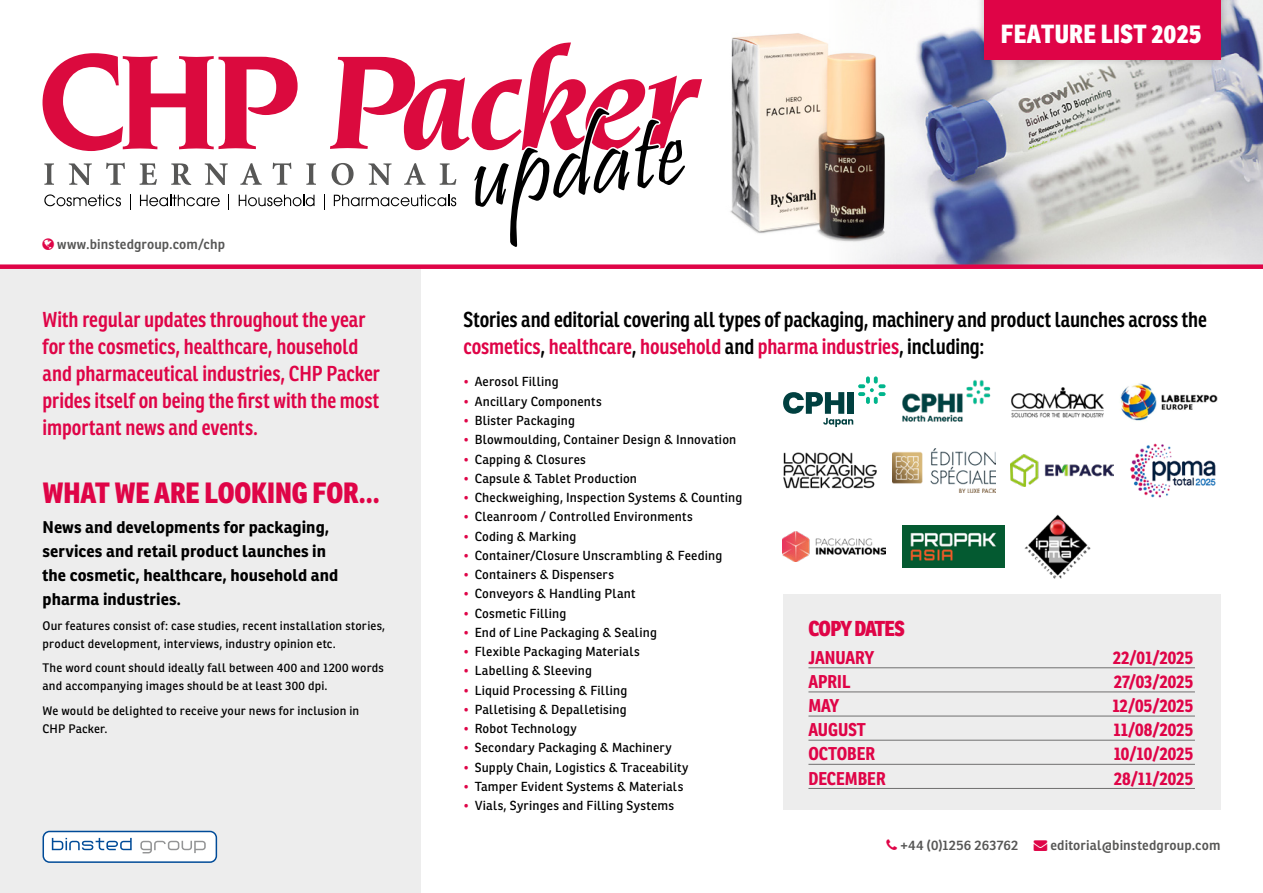
<style>
.page{position:relative;width:1263px;height:893px;background:#fff}
.page>*{position:absolute;margin:0;border:0;box-sizing:border-box;transform-origin:0 0}
.t1{font:800 28.5px "Ronnia Cond";letter-spacing:-.005em;color:#df0447}
.t2{font:800 25.5px "Ronnia Cond";letter-spacing:.01em;color:#fff}
.t3{font:600 21px/27px "Ronnia Cond";letter-spacing:-.005em;color:#df0447}
.t4{font:600 21px/27.2px "Ronnia Cond";letter-spacing:-.005em;color:#000}
.t5{font:800 21px "Ronnia Cond";letter-spacing:-.05em;color:#df0447}
.t6{font:700 18px "Ronnia Cond";color:#df0447}
.t7{font:700 16.5px/24px "Ronnia";letter-spacing:.005em;color:#000}
.t8{font:600 13.5px "Ronnia";letter-spacing:.01em;color:#575756}
.t9{font:12.75px "Ronnia";letter-spacing:.015em;color:#000}
.t10{font:12px/18px "Ronnia";letter-spacing:.015em;color:#000}
.s1{color:#df0447}
.s2{font-weight:700;color:#df0447}
</style>
<div class="page">
<img style="left:853px;top:0;width:410px;height:264px">
<div style="left:0;top:267px;width:421px;height:626px;background:#ededed"></div>
<div style="left:0;top:264px;width:1263px;height:5px;background:#df0447"></div>
<div style="left:975px;top:0;width:254px;height:68px;background:#000;opacity:.25"></div>
<div style="left:984px;top:0;width:236px;height:60px;background:#df0447"></div>
<div style="left:43px;top:831px;width:173px;height:31px;background:#fff;border-radius:6px"></div>
<div style="left:43px;top:831px;width:174px;height:32px;border:2px solid #004b98;border-radius:6px"></div>
<svg style="left:140px;top:841px;width:66px;height:12px"></svg>
<svg style="left:52px;top:838px;width:80px;height:12px"></svg>
<div style="left:783px;top:594px;width:437px;height:216px;background:#ededed"></div>
<hr style="left:808px;top:667px;width:387px;height:1px;background:#706f6f">
<hr style="left:808px;top:691px;width:387px;height:1px;background:#706f6f">
<hr style="left:808px;top:716px;width:387px;height:1px;background:#706f6f">
<hr style="left:808px;top:740px;width:387px;height:1px;background:#706f6f">
<hr style="left:808px;top:764px;width:387px;height:1px;background:#706f6f">
<hr style="left:808px;top:788px;width:387px;height:1px;background:#706f6f">
<svg style="left:43px;top:53px;width:255px;height:98px"></svg>
<svg style="left:44px;top:163px;width:10px;height:22px"></svg>
<svg style="left:69px;top:163px;width:23px;height:22px"></svg>
<svg style="left:106px;top:163px;width:19px;height:22px"></svg>
<svg style="left:140px;top:163px;width:17px;height:22px"></svg>
<svg style="left:171px;top:163px;width:20px;height:22px"></svg>
<svg style="left:205px;top:163px;width:23px;height:22px"></svg>
<svg style="left:240px;top:163px;width:22px;height:22px"></svg>
<svg style="left:273px;top:163px;width:18px;height:22px"></svg>
<svg style="left:306px;top:163px;width:10px;height:22px"></svg>
<svg style="left:44px;top:194px;width:77px;height:12px"></svg>
<svg style="left:130px;top:194px;width:1px;height:16px"></svg>
<svg style="left:140px;top:195px;width:80px;height:11px"></svg>
<svg style="left:228px;top:194px;width:1px;height:16px"></svg>
<svg style="left:239px;top:195px;width:75px;height:11px"></svg>
<svg style="left:324px;top:43px;width:378px;height:204px"></svg>
<svg style="left:783px;top:376px;width:103px;height:51px"></svg>
<div style="left:847px;top:392px;width:6px;height:22px;background:#004040"></div>
<img style="left:902px;top:380px;width:89px;height:42px">
<img style="left:1011px;top:387px;width:93px;height:31px">
<img style="left:1120px;top:383px;width:98px;height:38px">
<img style="left:783px;top:452px;width:94px;height:37px">
<img style="left:893px;top:449px;width:102px;height:43px">
<img style="left:1011px;top:455px;width:103px;height:31px">
<img style="left:1130px;top:443px;width:86px;height:55px">
<img style="left:783px;top:531px;width:103px;height:31px">
<img style="left:902px;top:526px;width:103px;height:41px">
<img style="left:1024px;top:514px;width:67px;height:65px">
<img style="left:730px;top:33px;width:155px;height:209px">
<p class="t8" style="left:57px;top:236px;width:169px">www.binstedgroup.com/chp</p>
<h3 class="t3" style="left:43px;top:306px;width:339px">With regular updates throughout the year for the cosmetics, healthcare, household and pharmaceutical industries, CHP Packer prides itself on being the first with the most important news and events.</h3>
<h1 class="t1" style="left:43px;top:474px;width:339px">WHAT WE ARE LOOKING FOR...</h1>
<p class="t7" style="left:43px;top:515px;width:297px">News and developments for packaging, services and retail product launches in the cosmetic, healthcare, household and pharma industries.</p>
<p class="t10" style="left:43px;top:616px;width:344px">Our features consist of: case studies, recent installation stories, product development, interviews, industry opinion etc.</p>
<p class="t10" style="left:43px;top:659px;width:343px">The word count should ideally fall between 400 and 1200 words and accompanying images should be at least 300 dpi.</p>
<p class="t10" style="left:43px;top:701px;width:318px">We would be delighted to receive your news for inclusion in<br>CHP Packer.</p>
<h2 class="t2" style="left:1001px;top:17px;width:202px">FEATURE LIST 2025</h2>
<h3 class="t4" style="left:463px;top:306px;width:745px">Stories and editorial covering all types of packaging, machinery and product launches across the <span class="s1">cosmetics</span>, <span class="s1">healthcare</span>, <span class="s1">household</span> and <span class="s1">pharma industries</span>, including:</h3>
<p class="t9" style="left:463px;top:374px;width:97px"><span class="s2">•</span> Aerosol Filling</p>
<p class="t9" style="left:463px;top:393px;width:140px"><span class="s2">•</span> Ancillary Components</p>
<p class="t9" style="left:463px;top:412px;width:113px"><span class="s2">•</span> Blister Packaging</p>
<p class="t9" style="left:463px;top:432px;width:274px"><span class="s2">•</span> Blowmoulding, Container Design &amp; Innovation</p>
<p class="t9" style="left:463px;top:451px;width:124px"><span class="s2">•</span> Capping &amp; Closures</p>
<p class="t9" style="left:463px;top:470px;width:175px"><span class="s2">•</span> Capsule &amp; Tablet Production</p>
<p class="t9" style="left:463px;top:489px;width:280px"><span class="s2">•</span> Checkweighing, Inspection Systems &amp; Counting</p>
<p class="t9" style="left:463px;top:509px;width:231px"><span class="s2">•</span> Cleanroom / Controlled Environments</p>
<p class="t9" style="left:463px;top:528px;width:114px"><span class="s2">•</span> Coding &amp; Marking</p>
<p class="t9" style="left:463px;top:547px;width:260px"><span class="s2">•</span> Container/Closure Unscrambling &amp; Feeding</p>
<p class="t9" style="left:463px;top:566px;width:152px"><span class="s2">•</span> Containers &amp; Dispensers</p>
<p class="t9" style="left:463px;top:586px;width:174px"><span class="s2">•</span> Conveyors &amp; Handling Plant</p>
<p class="t9" style="left:463px;top:605px;width:104px"><span class="s2">•</span> Cosmetic Filling</p>
<p class="t9" style="left:463px;top:624px;width:195px"><span class="s2">•</span> End of Line Packaging &amp; Sealing</p>
<p class="t9" style="left:463px;top:643px;width:178px"><span class="s2">•</span> Flexible Packaging Materials</p>
<p class="t9" style="left:463px;top:663px;width:130px"><span class="s2">•</span> Labelling &amp; Sleeving</p>
<p class="t9" style="left:463px;top:682px;width:165px"><span class="s2">•</span> Liquid Processing &amp; Filling</p>
<p class="t9" style="left:463px;top:701px;width:165px"><span class="s2">•</span> Palletising &amp; Depalletising</p>
<p class="t9" style="left:463px;top:721px;width:115px"><span class="s2">•</span> Robot Technology</p>
<p class="t9" style="left:463px;top:740px;width:210px"><span class="s2">•</span> Secondary Packaging &amp; Machinery</p>
<p class="t9" style="left:463px;top:759px;width:227px"><span class="s2">•</span> Supply Chain, Logistics &amp; Traceability</p>
<p class="t9" style="left:463px;top:778px;width:221px"><span class="s2">•</span> Tamper Evident Systems &amp; Materials</p>
<p class="t9" style="left:463px;top:798px;width:212px"><span class="s2">•</span> Vials, Syringes and Filling Systems</p>
<h3 class="t5" style="left:808px;top:614px;width:98px">COPY DATES</h3>
<h3 class="t6" style="left:808px;top:646px;width:67px">JANUARY</h3>
<h3 class="t6" style="left:1113px;top:646px;width:82px">22/01/2025</h3>
<h3 class="t6" style="left:808px;top:670px;width:43px">APRIL</h3>
<h3 class="t6" style="left:1114px;top:670px;width:81px">27/03/2025</h3>
<h3 class="t6" style="left:808px;top:694px;width:32px">MAY</h3>
<h3 class="t6" style="left:1112px;top:694px;width:82px">12/05/2025</h3>
<h3 class="t6" style="left:808px;top:718px;width:59px">AUGUST</h3>
<h3 class="t6" style="left:1113px;top:718px;width:81px">11/08/2025</h3>
<h3 class="t6" style="left:808px;top:742px;width:68px">OCTOBER</h3>
<h3 class="t6" style="left:1114px;top:742px;width:81px">10/10/2025</h3>
<h3 class="t6" style="left:808px;top:766px;width:79px">DECEMBER</h3>
<h3 class="t6" style="left:1114px;top:766px;width:81px">28/11/2025</h3>
<p class="t8" style="left:900px;top:837px;width:322px">+44 (0)1256 263762 <span class="s1">→</span> editorial@binstedgroup.com</p>
</div>
